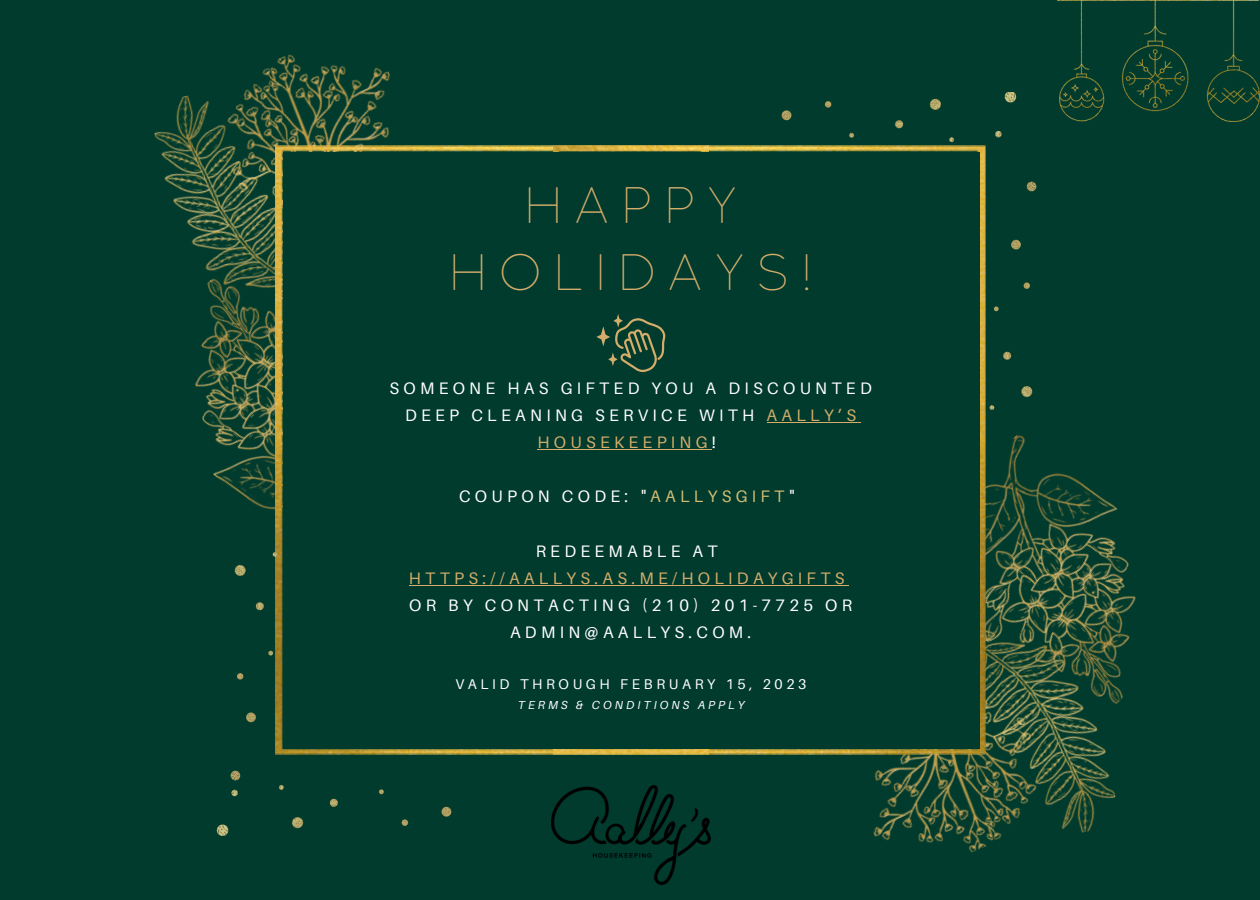
<style>
.page{position:relative;width:1260px;height:900px;background:#013b2d}
.page>*{position:absolute;margin:0;border:0;box-sizing:border-box;transform-origin:0 0}
.t1{font:200 48.25px/67.5px "Coco Gothic";letter-spacing:.285em;color:#d4ad6b;text-align:center}
.t2{font:16.75px/27.2px "Aileron";letter-spacing:.26em;color:#fff;text-align:center}
.t3{font:16.75px "Aileron";letter-spacing:.26em;color:#d4ad6b}
.t4{font:14.25px "Aileron";letter-spacing:.26em;color:#fff}
.t5{font:italic 11.75px "Aileron";letter-spacing:.26em;color:#fff}
.s1{color:#d4ad6b}
.s2{color:#d3be74}
</style>
<div class="page">
<img style="left:195px;top:342px;width:81px;height:179px">
<img style="left:154px;top:95px;width:122px;height:247px">
<img style="left:198px;top:54px;width:265px;height:267px">
<img style="left:986px;top:441px;width:150px;height:259px">
<img style="left:1065px;top:586px;width:56px;height:247px">
<img style="left:799px;top:585px;width:266px;height:267px">
<img style="left:553px;top:146px;width:433px;height:608px">
<div style="left:283px;top:152px;width:696px;height:597px;background:#013b2d"></div>
<hr style="left:767px;top:422px;width:93px;height:1px;background:#d4ad6b">
<hr style="left:538px;top:449px;width:174px;height:1px;background:#d4ad6b">
<hr style="left:409px;top:585px;width:440px;height:1px;background:#d4ad6b">
<img style="left:979px;top:181px;width:58px;height:260px">
<img style="left:761px;top:92px;width:255px;height:96px">
<img style="left:234px;top:521px;width:49px;height:218px">
<img style="left:217px;top:739px;width:255px;height:96px">
<svg style="left:596px;top:314px;width:70px;height:58px"></svg>
<img style="left:1057px;top:0;width:203px;height:122px">
<img style="left:551px;top:785px;width:160px;height:100px">
<h1 class="t1" style="left:450px;top:177px;width:363px">HAPPY<br>HOLIDAYS!</h1>
<p class="t2" style="left:389px;top:374px;width:484px">SOMEONE HAS GIFTED YOU A DISCOUNTED<br>DEEP CLEANING SERVICE WITH <span class="s1">AALLY’S<br>HOUSEKEEPING</span>!</p>
<p class="t2" style="left:459px;top:483px;width:337px">COUPON CODE: "<span class="s2">AALLYSGIFT</span>"</p>
<p class="t2" style="left:536px;top:537px;width:183px">REDEEMABLE AT</p>
<p class="t3" style="left:409px;top:568px;width:437px">HTTPS://AALLYS.AS.ME/HOLIDAYGIFTS</p>
<p class="t2" style="left:409px;top:591px;width:444px">OR BY CONTACTING (210) 201-7725 OR<br>ADMIN@AALLYS.COM.</p>
<p class="t4" style="left:455px;top:675px;width:353px">VALID THROUGH FEBRUARY 15, 2023</p>
<p class="t5" style="left:518px;top:697px;width:228px">TERMS &amp; CONDITIONS APPLY</p>
</div>
